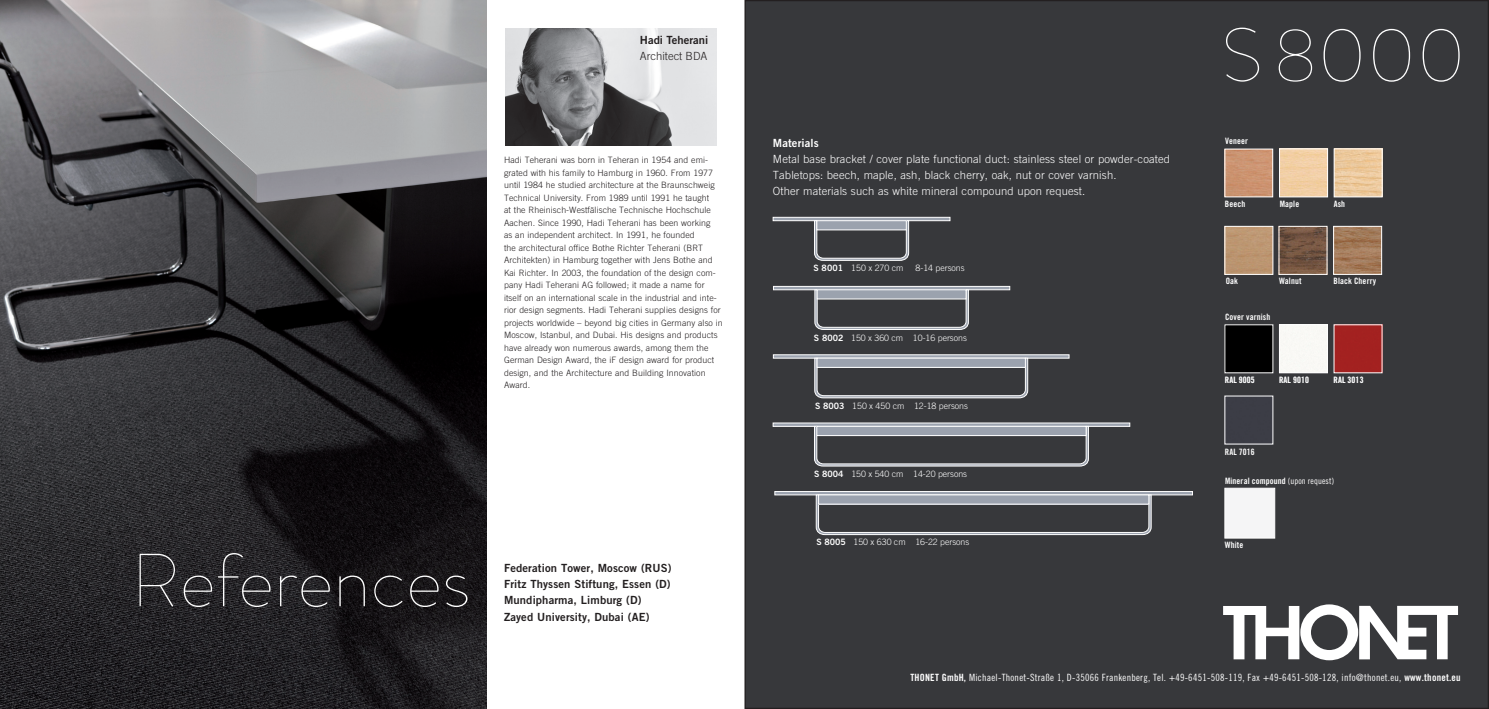
<style>
.page{position:relative;width:1489px;height:709px;background:#fff}
.page>*{position:absolute;margin:0;border:0;box-sizing:border-box;transform-origin:0 0}
.t1{font:100 75px "Brandon Grotesque";color:#fff}
.t2{font:300 11.25px/16.2px "Trade Gothic LT Std";letter-spacing:.01em;color:#fff}
.t3{font:11.25px/16.2px "Trade Gothic LT Std Bd 2";letter-spacing:.01em;color:#231f20}
.t4{font:300 11.25px "Trade Gothic LT Std";color:#231f20}
.t5{font:11.25px "Trade Gothic LT Std Bd 2";letter-spacing:.01em;color:#fff}
.t6{font:10px "Trade Gothic Cond Eighteen";letter-spacing:.025em;color:#fff}
.t7{font:300 8.75px/12.5px "Trade Gothic LT Std";letter-spacing:.01em;color:#231f20}
.t8{font:300 8.75px "Trade Gothic LT Std";color:#fff}
.t9{font:8.75px "Trade Gothic Bold Cond Twenty";letter-spacing:.015em;color:#fff}
.s1{font-family:"Trade Gothic LT Std Bd 2";font-weight:400}
.s2{font-family:"Trade Gothic Cond Eighteen"}
.s3{font-family:"Trade Gothic Bold Cond Twenty"}
</style>
<div class="page">
<div style="left:745px;top:1px;width:743px;height:707px;background:#37383b"></div>
<img style="left:0;top:0;width:486px;height:709px">
<div style="left:1224px;top:488px;width:50px;height:50px;background:#f5f5f6;border:1px solid #fff"></div>
<img style="left:1281px;top:151px;width:44px;height:44px">
<div style="left:1279px;top:149px;width:48px;height:48px;border:1px solid #fff"></div>
<img style="left:1335px;top:151px;width:45px;height:44px">
<div style="left:1333px;top:149px;width:49px;height:48px;border:1px solid #fff"></div>
<div style="left:1226px;top:228px;width:44px;height:45px;background:#bc9671"></div>
<div style="left:1224px;top:226px;width:48px;height:49px;border:1px solid #fff"></div>
<img style="left:1280px;top:228px;width:45px;height:45px">
<div style="left:1278px;top:226px;width:49px;height:49px;border:1px solid #fff"></div>
<img style="left:1335px;top:228px;width:44px;height:45px">
<div style="left:1333px;top:226px;width:48px;height:49px;border:1px solid #fff"></div>
<img style="left:1226px;top:151px;width:44px;height:44px">
<div style="left:1224px;top:149px;width:48px;height:48px;border:1px solid #fff"></div>
<div style="left:1281px;top:326px;width:44px;height:45px;background:#f9f8f5"></div>
<div style="left:1279px;top:324px;width:48px;height:49px;border:1px solid #fff"></div>
<div style="left:1335px;top:326px;width:45px;height:45px;background:#a32120"></div>
<div style="left:1226px;top:398px;width:44px;height:44px;background:#3c3d46"></div>
<svg style="left:1223px;top:604px;width:234px;height:56px"></svg>
<svg style="left:772px;top:422px;width:358px;height:44px"></svg>
<div style="left:816px;top:426px;width:270px;height:9px;background:#9ba2ae"></div>
<div style="left:816px;top:426px;width:270px;height:10px;border:1px solid #fff"></div>
<svg style="left:774px;top:491px;width:418px;height:44px"></svg>
<div style="left:818px;top:495px;width:330px;height:9px;background:#9ba2ae"></div>
<div style="left:818px;top:495px;width:330px;height:9px;border:1px solid #fff"></div>
<svg style="left:773px;top:354px;width:296px;height:44px"></svg>
<div style="left:817px;top:358px;width:208px;height:9px;background:#9ba2ae"></div>
<div style="left:816px;top:358px;width:209px;height:9px;border:1px solid #fff"></div>
<svg style="left:773px;top:286px;width:237px;height:44px"></svg>
<div style="left:817px;top:290px;width:149px;height:9px;background:#9ba2ae"></div>
<div style="left:817px;top:289px;width:149px;height:10px;border:1px solid #fff"></div>
<svg style="left:772px;top:217px;width:178px;height:44px"></svg>
<div style="left:816px;top:221px;width:90px;height:9px;background:#9ba2ae"></div>
<div style="left:816px;top:220px;width:90px;height:10px;border:1px solid #fff"></div>
<img style="left:505px;top:28px;width:211px;height:117px">
<p class="t3" style="left:640px;top:31px;width:70px">Hadi Teherani</p>
<p class="t4" style="left:640px;top:49px;width:69px">Architect BDA</p>
<p class="t7" style="left:504px;top:154px;width:220px">Hadi Teherani was born in Teheran in 1954 and emi&shy;grated with his family to Hamburg in 1960. From 1977 until 1984 he studied architecture at the Braunschweig Technical University. From 1989 until 1991 he taught<br>at the Rheinisch-Westfälische Technische Hochschule Aachen. Since 1990, Hadi Teherani has been working<br>as an independent architect. In 1991, he founded<br>the architectural office Bothe Richter Teherani (BRT Architekten) in Hamburg together with Jens Bothe and Kai Richter. In 2003, the foundation of the design com&shy;pany Hadi Teherani AG followed; it made a name for itself on an international scale in the industrial and inte&shy;rior design segments. Hadi Teherani supplies designs for projects worldwide – beyond big cities in Germany also in Moscow, Istanbul, and Dubai. His designs and products have already won numerous awards, among them the German Design Award, the iF design award for product design, and the Architecture and Building Innovation Award.</p>
<h1 class="t1" style="left:131px;top:529px;width:341px">References</h1>
<p class="t3" style="left:504px;top:559px;width:169px">Federation Tower, Moscow (RUS)<br>Fritz Thyssen Stiftung, Essen (D)<br>Mundipharma, Limburg (D)<br>Zayed University, Dubai (AE)</p>
<p class="t5" style="left:772px;top:135px;width:47px">Materials</p>
<p class="t2" style="left:772px;top:150px;width:399px">Metal base bracket / cover plate functional duct: stainless steel or powder-coated<br>Tabletops: beech, maple, ash, black cherry, oak, nut or cover varnish.<br>Other materials such as white mineral compound upon request.</p>
<p class="t8" style="left:813px;top:263px;width:91px"><span class="s1">S 8001</span> 150 x 270 cm</p>
<p class="t8" style="left:915px;top:263px;width:51px">8-14 persons</p>
<p class="t8" style="left:814px;top:332px;width:154px"><span class="s1">S 8002</span> 150 x 360 cm 10-16 persons</p>
<p class="t8" style="left:815px;top:400px;width:154px"><span class="s1">S 8003</span> 150 x 450 cm 12-18 persons</p>
<p class="t8" style="left:814px;top:469px;width:154px"><span class="s1">S 8004</span> 150 x 540 cm 14-20 persons</p>
<p class="t8" style="left:816px;top:537px;width:154px"><span class="s1">S 8005</span> 150 x 630 cm 16-22 persons</p>
<h1 class="t1" style="left:1220px;top:4px;width:246px">S8000</h1>
<p class="t9" style="left:1224px;top:136px;width:24px">Veneer</p>
<p class="t9" style="left:1224px;top:199px;width:22px">Beech</p>
<p class="t9" style="left:1279px;top:198px;width:21px">Maple</p>
<p class="t9" style="left:1333px;top:198px;width:13px">Ash</p>
<p class="t9" style="left:1225px;top:276px;width:14px">Oak</p>
<p class="t9" style="left:1278px;top:276px;width:24px">Walnut</p>
<p class="t9" style="left:1224px;top:312px;width:47px">Cover varnish</p>
<p class="t9" style="left:1224px;top:374px;width:31px">RAL 9005</p>
<p class="t9" style="left:1278px;top:374px;width:31px">RAL 9010</p>
<p class="t9" style="left:1333px;top:276px;width:44px">Black Cherry</p>
<p class="t9" style="left:1333px;top:374px;width:31px">RAL 3013</p>
<p class="t9" style="left:1224px;top:446px;width:31px">RAL 7016</p>
<p class="t9" style="left:1224px;top:475px;width:111px">Mineral compound <span class="s2">(upon request)</span></p>
<p class="t9" style="left:1224px;top:539px;width:20px">White</p>
<p class="t6" style="left:910px;top:671px;width:551px"><span class="s3">THONET GmbH,</span> Michael-Thonet-Straße 1, D-35066 Frankenberg, Tel. +49-6451-508-119, Fax +49-6451-508-128, info@thonet.eu, <span class="s3">www.thonet.eu</span></p>
</div>
